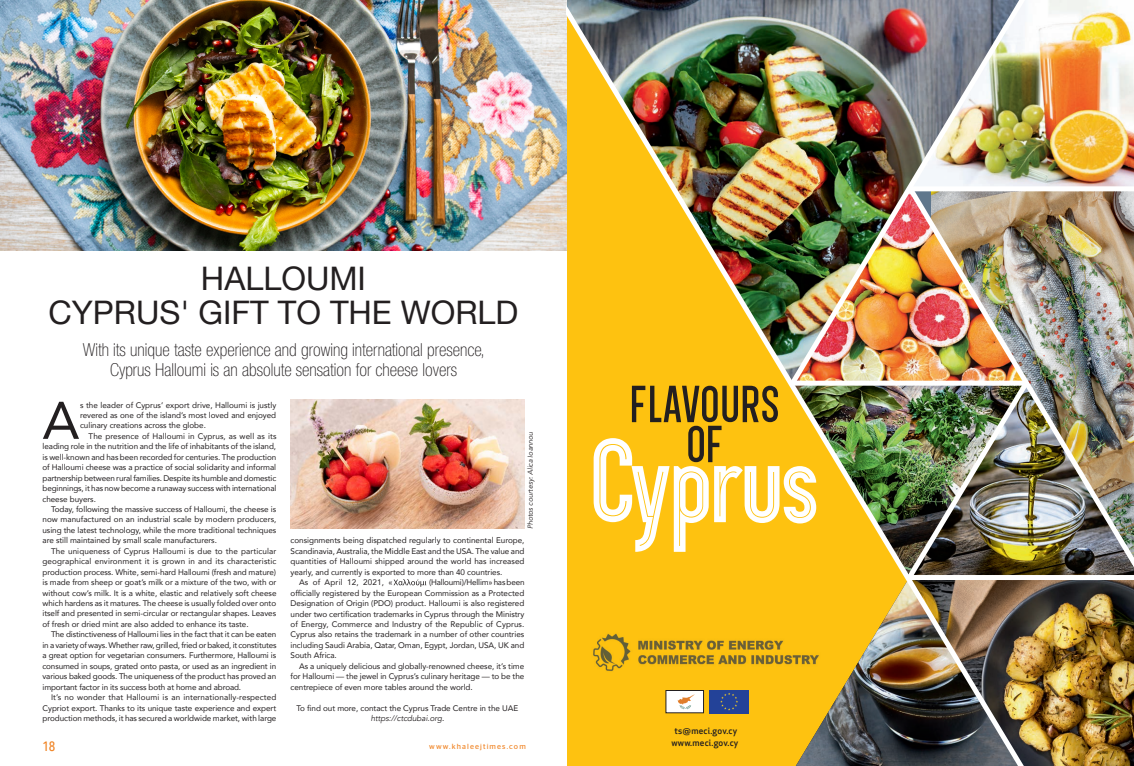
<style>
.page{position:relative;width:1134px;height:766px;background:#fff}
.page>*{position:absolute;margin:0;border:0;box-sizing:border-box;transform-origin:0 0}
.t1{font:120px "Davish Bold Inline";letter-spacing:-.045em;color:#fff}
.New_Text_justified{font:52.3px "Avenir";color:#231f20}
.t2{font:500 52px/40px "Davish";letter-spacing:.005em;color:#231f20;text-align:center}
.t3{font:32.4px "Helvetica Neue";color:#231f20}
.t4{font:100 condensed 17.9px "Helvetica Neue";color:#231f20}
.t5{font:500 13.5px "Avenir Next Condensed";color:#f08221}
.t6{font:500 9px/12px "Apex New";letter-spacing:.025em;color:#231f20;text-align:center}
.New_Text_justified-2{font:8.1px/10.4px "Avenir";letter-spacing:-.005em;color:#231f20;text-align:justify}
.New_Text_justified-3{font:8.1px "Avenir";letter-spacing:.025em;color:#231f20}
.t7{font:7.5px "Stag Sans";letter-spacing:.15em;color:#f08221}
.New_Text_justified-4{font:italic 7.2px "Avenir";letter-spacing:-.005em;color:#231f20}
.s1{font-style:italic}
</style>
<div class="page">
<img style="left:291px;top:399px;width:233px;height:129px">
<img style="left:0;top:0;width:567px;height:251px">
<img style="left:1029px;top:584px;width:105px;height:181px">
<img style="left:1037px;top:0;width:97px;height:184px">
<img style="left:567px;top:0;width:462px;height:765px">
<img style="left:1033px;top:184px;width:101px;height:400px">
<div style="left:909px;top:186px;width:225px;height:5px;background:#fff"></div>
<div style="left:910px;top:575px;width:224px;height:5px;background:#fff"></div>
<img style="left:786px;top:0;width:251px;height:390px">
<img style="left:902px;top:376px;width:131px;height:208px">
<div style="left:709px;top:689px;width:40px;height:24px;background:#234298"></div>
<svg style="left:720px;top:693px;width:18px;height:17px"></svg>
<div style="left:666px;top:690px;width:37px;height:22px;background:#fff"></div>
<div style="left:666px;top:690px;width:38px;height:22px;border:1px solid #231f20"></div>
<svg style="left:678px;top:694px;width:17px;height:15px"></svg>
<img style="left:586px;top:630px;width:241px;height:43px">
<svg style="left:394px;top:579px;width:32px;height:7px"></svg>
<p class="t3" style="left:201px;top:255px;width:167px">HALLOUMI</p>
<p class="t3" style="left:49px;top:289px;width:471px">CYPRUS' GIFT TO THE WORLD</p>
<p class="t4" style="left:83px;top:340px;width:404px">With its unique taste experience and growing international presence,</p>
<p class="t4" style="left:110px;top:359px;width:348px">Cyprus Halloumi is an absolute sensation for cheese lovers</p>
<p class="New_Text_justified" style="left:43px;top:378px;width:38px">A</p>
<p class="New_Text_justified-2" style="left:80px;top:399px;width:198px">s the leader of Cyprus’ export drive, Halloumi is justly revered as one of the island’s most loved and enjoyed culinary creations across the globe.</p>
<p class="New_Text_justified-2" style="left:43px;top:430px;width:235px;text-indent:46px">The presence of Halloumi in Cyprus, as well as its leading role in the nutrition and the life of inhabitants of the island, is well-known and has been recorded for centuries. The production of Halloumi cheese was a practice of social solidarity and informal partnership between rural families. Despite its humble and domestic beginnings, it has now become a runaway success with international cheese buyers.</p>
<p class="New_Text_justified-2" style="left:43px;top:503px;width:235px;text-indent:9px">Today, following the massive success of Halloumi, the cheese is now manufactured on an industrial scale by modern producers, using the latest technology, while the more traditional techniques are still maintained by small scale manufacturers.</p>
<p class="New_Text_justified-2" style="left:43px;top:545px;width:235px;text-indent:9px">The uniqueness of Cyprus Halloumi is due to the particular geographical environment it is grown in and its characteristic production process. White, semi-hard Halloumi (fresh and mature) is made from sheep or goat’s milk or a mixture of the two, with or without cow’s milk. It is a white, elastic and relatively soft cheese which hardens as it matures. The cheese is usually folded over onto itself and presented in semi-circular or rectangular shapes. Leaves of fresh or dried mint are also added to enhance its taste.</p>
<p class="New_Text_justified-2" style="left:43px;top:629px;width:235px;text-indent:9px">The distinctiveness of Halloumi lies in the fact that it can be eaten in a variety of ways. Whether raw, grilled, fried or baked, it constitutes a great option for vegetarian consumers. Furthermore, Halloumi is consumed in soups, grated onto pasta, or used as an ingredient in various baked goods. The uniqueness of the product has proved an important factor in its success both at home and abroad.</p>
<p class="New_Text_justified-2" style="left:43px;top:691px;width:235px;text-indent:9px">It’s no wonder that Halloumi is an internationally-respected Cypriot export. Thanks to its unique taste experience and expert production methods, it has secured a worldwide market, with large</p>
<p class="New_Text_justified-4" style="left:526px;top:529px;width:99px;rotate:-90deg">Photos courtesy: Alica Ioannou</p>
<p class="New_Text_justified-2" style="left:291px;top:535px;width:235px">consignments being dispatched regularly to continental Europe, Scandinavia, Australia, the Middle East and the USA. The value and quantities of Halloumi shipped around the world has increased yearly, and currently is exported to more than 40 countries.</p>
<p class="New_Text_justified-3" style="left:299px;top:575px;width:95px">As of April 12, 2021, «</p>
<p class="New_Text_justified-2" style="left:291px;top:576px;width:235px;text-indent:138px">(Halloumi)/Hellim» has been officially registered by the European Commission as a Protected Designation of Origin (PDO) product. Halloumi is also registered under two certification trademarks in Cyprus through the Ministry of Energy, Commerce and Industry of the Republic of Cyprus.<br>Cyprus also retains the trademark in a number of other countries including Saudi Arabia, Qatar, Oman, Egypt, Jordan, USA, UK and South Africa.</p>
<p class="New_Text_justified-2" style="left:291px;top:660px;width:235px;text-indent:9px">As a uniquely delicious and globally-renowned cheese, it’s time for Halloumi — the jewel in Cyprus’s culinary heritage — to be the centrepiece of even more tables around the world.</p>
<p class="New_Text_justified-2" style="left:297px;top:702px;width:223px;text-align:center">To find out more, contact the Cyprus Trade Centre in the UAE <span class="s1">https://ctcdubai.org</span>.</p>
<h3 class="t5" style="left:43px;top:738px;width:14px">18</h3>
<p class="t7" style="left:429px;top:742px;width:98px">www.khaleejtimes.com</p>
<p class="t2" style="left:630px;top:384px;width:152px">FLAVOURS<br>OF</p>
<p class="t1" style="left:589px;top:413px;width:234px">Cyprus</p>
<p class="t6" style="left:671px;top:724px;width:69px">ts@meci.gov.cy www.meci.gov.cy</p>
</div>
